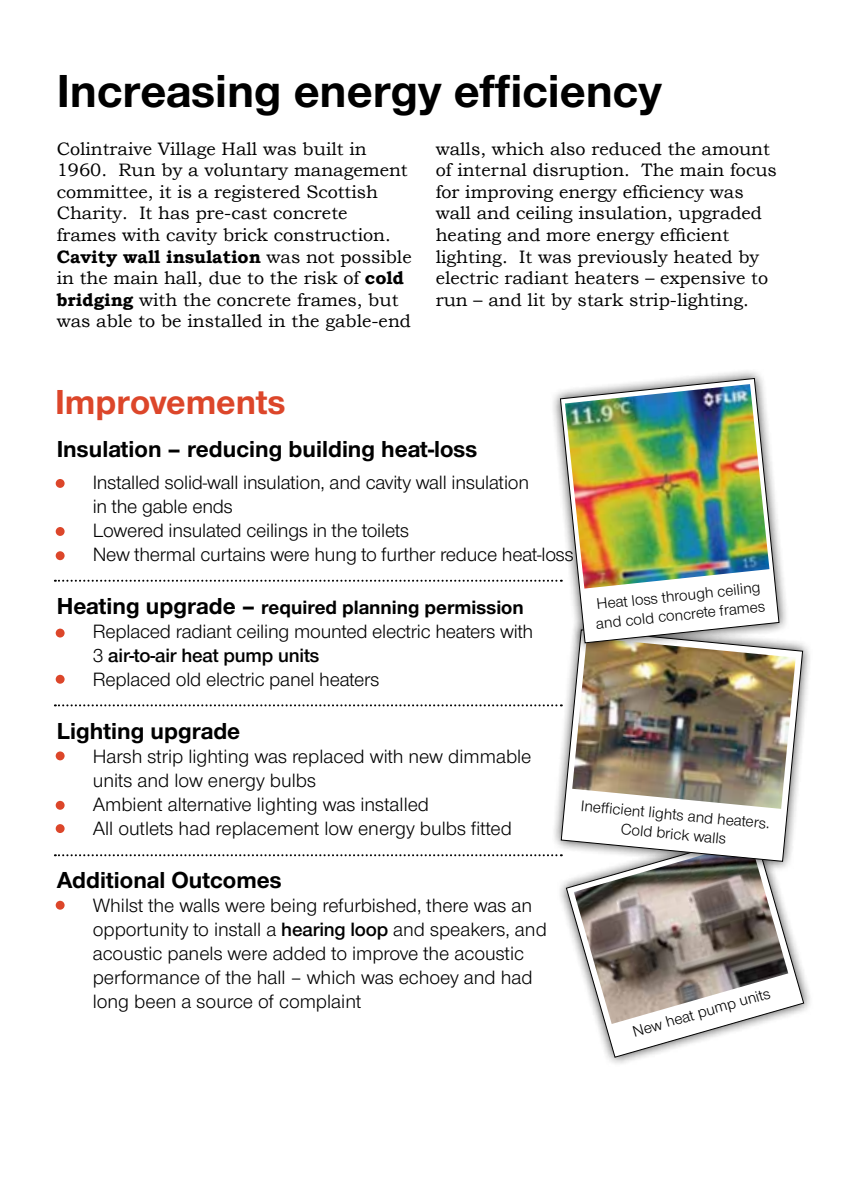
<style>
.page{position:relative;width:845px;height:1191px;background:#fff}
.page>*{position:absolute;margin:0;border:0;box-sizing:border-box;transform-origin:0 0}
.t1{font:700 48px "Nimbus Sans Novus T";color:#000}
.t2{font:700 36px "Nimbus Sans Novus T";color:#dc462a}
.t3{font:700 24px "Nimbus Sans Novus T";color:#000}
.t4{font:20px/24px "Nimbus Sans Novus T";color:#000}
.t5{font:18px/21.6px "Bookman Old Style";color:#000}
.t6{font:16px/19.2px "Nimbus Sans Novus T";color:#000}
.s1{font-weight:700}
.s2{font-weight:700;font-size:24px}
.s3{font-weight:600}
</style>
<div class="page">
<div style="left:556px;top:824px;width:257px;height:243px;background:#000;opacity:.75"></div>
<svg style="left:565px;top:872px;width:239px;height:186px"></svg>
<img style="left:574px;top:872px;width:214px;height:152px">
<div style="left:550px;top:619px;width:263px;height:253px;background:#000;opacity:.75"></div>
<svg style="left:560px;top:629px;width:243px;height:233px"></svg>
<img style="left:572px;top:637px;width:223px;height:172px">
<div style="left:549px;top:368px;width:240px;height:285px;background:#000;opacity:.75"></div>
<svg style="left:560px;top:378px;width:219px;height:265px"></svg>
<img style="left:565px;top:384px;width:204px;height:204px">
<svg style="left:55px;top:580px;width:507px;height:2px"></svg>
<svg style="left:55px;top:704px;width:507px;height:2px"></svg>
<svg style="left:55px;top:854px;width:507px;height:2px"></svg>
<div style="left:56px;top:479px;width:9px;height:9px;background:#dc462a;border-radius:50%"></div>
<div style="left:56px;top:527px;width:9px;height:9px;background:#dc462a;border-radius:50%"></div>
<div style="left:56px;top:551px;width:9px;height:9px;background:#dc462a;border-radius:50%"></div>
<div style="left:56px;top:628px;width:9px;height:9px;background:#dc462a;border-radius:50%"></div>
<div style="left:56px;top:751px;width:9px;height:9px;background:#dc462a;border-radius:50%"></div>
<div style="left:56px;top:801px;width:9px;height:8px;background:#dc462a;border-radius:50%"></div>
<div style="left:56px;top:824px;width:9px;height:9px;background:#dc462a;border-radius:50%"></div>
<div style="left:56px;top:900px;width:9px;height:9px;background:#dc462a;border-radius:50%"></div>
<div style="left:56px;top:675px;width:9px;height:8px;background:#dc462a;border-radius:50%"></div>
<h1 class="t1" style="left:57px;top:63px;width:607px">Increasing energy efficiency</h1>
<p class="t5" style="left:57px;top:138px;width:356px">Colintraive Village Hall was built in 1960. Run by a voluntary management committee, it is a registered Scottish Charity. It has pre-cast concrete frames with cavity brick construction.<br><span class="s1">Cavity wall insulation</span> was not possible in the main hall, due to the risk of <span class="s1">cold bridging</span> with the concrete frames, but was able to be installed in the gable-end</p>
<p class="t5" style="left:436px;top:138px;width:343px">walls, which also reduced the amount of internal disruption. The main focus for improving energy efficiency was wall and ceiling insulation, upgraded heating and more energy efficient lighting. It was previously heated by electric radiant heaters – expensive to run – and lit by stark strip-lighting.</p>
<h2 class="t2" style="left:55px;top:381px;width:232px">Improvements</h2>
<p class="t3" style="left:57px;top:435px;width:422px">Insulation – reducing building heat-loss</p>
<p class="t4" style="left:93px;top:470px;width:482px">Installed solid-wall insulation, and cavity wall insulation<br>in the gable ends<br>Lowered insulated ceilings in the toilets<br>New thermal curtains were hung to further reduce heat-loss</p>
<p class="t4" style="left:93px;top:595px;width:442px;text-indent:-36px"><span class="s2">Heating upgrade –</span> <span class="s1">required planning permission </span>Replaced radiant ceiling mounted electric heaters with 3 <span class="s3">air-to-air heat pump units<br></span>Replaced old electric panel heaters</p>
<p class="t3" style="left:57px;top:716px;width:185px">Lighting upgrade</p>
<p class="t4" style="left:93px;top:743px;width:440px">Harsh strip lighting was replaced with new dimmable units and low energy bulbs<br>Ambient alternative lighting was installed<br>All outlets had replacement low energy bulbs fitted</p>
<p class="t3" style="left:57px;top:865px;width:226px">Additional Outcomes</p>
<p class="t4" style="left:93px;top:892px;width:456px">Whilst the walls were being refurbished, there was an opportunity to install a <span class="s3">hearing loop</span> and speakers, and acoustic panels were added to improve the acoustic performance of the hall – which was echoey and had long been a source of complaint</p>
<p class="t6" style="left:593px;top:594px;width:171px;rotate:-6deg">Heat loss through ceiling and cold concrete frames</p>
<p class="t6" style="left:582px;top:795px;width:191px;text-align:center;rotate:6deg">Ineffi cient lights and heaters.<br>Cold brick walls</p>
<p class="t6" style="left:630px;top:1022px;width:144px;rotate:-16deg">New heat pump units</p>
</div>
